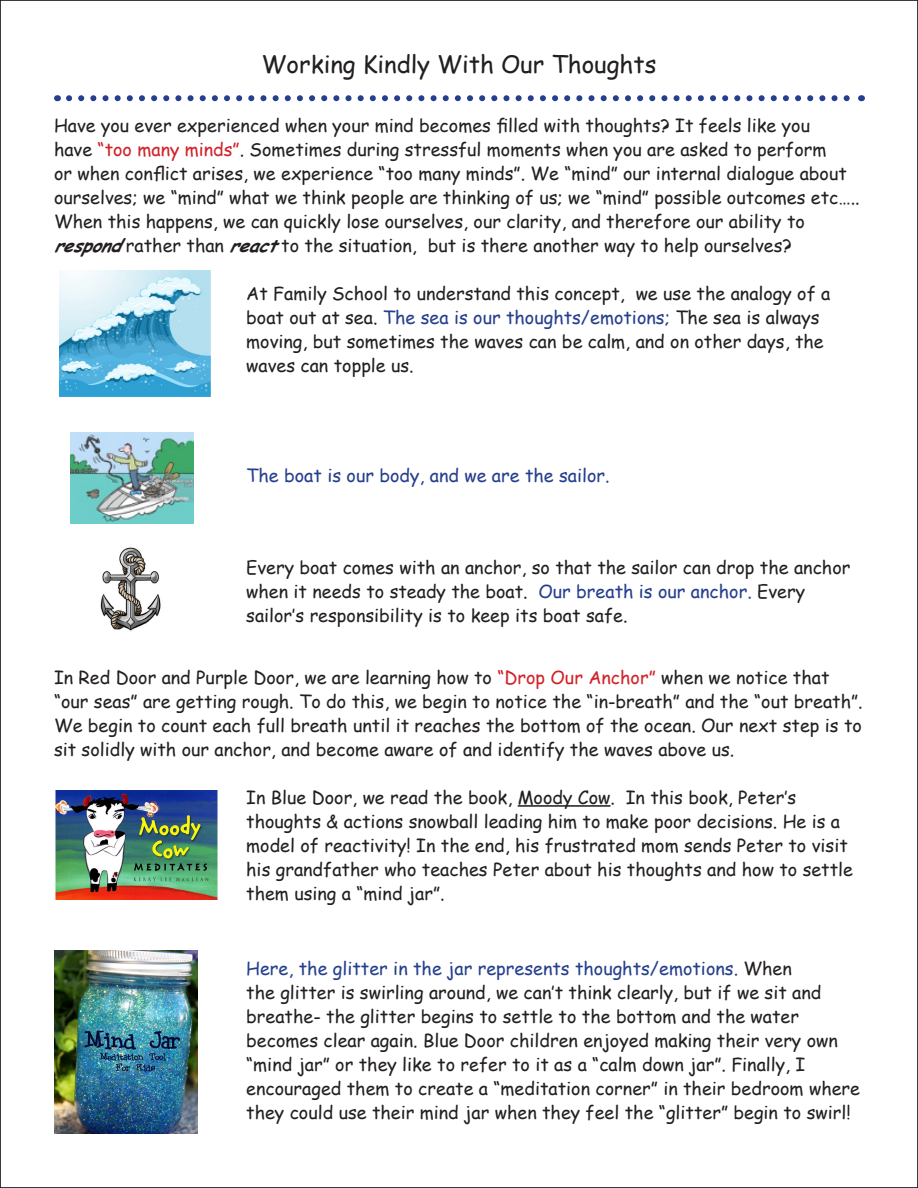
<style>
.page{position:relative;width:918px;height:1188px;background:#fff}
.page>*{position:absolute;margin:0;border:0;box-sizing:border-box;transform-origin:0 0}
.t1{font:24px "Comic Sans MS";color:#231f20}
.t2{font:18px/24px "Comic Sans MS";color:#231f20}
.t3{font:18px "Comic Sans MS";color:#253f8e}
.s1{color:#d1232a}
.s2{font-weight:700;font-style:italic}
.s3{color:#253f8e}
</style>
<div class="page">
<hr style="left:518px;top:805px;width:92px;height:2px;background:#231f20">
<img style="left:59px;top:270px;width:151px;height:126px">
<img style="left:70px;top:433px;width:123px;height:91px">
<img style="left:100px;top:547px;width:61px;height:84px">
<img style="left:55px;top:791px;width:163px;height:109px">
<img style="left:54px;top:950px;width:143px;height:184px">
<svg style="left:69px;top:95px;width:781px;height:6px"></svg>
<p class="t1" style="left:262px;top:47px;width:396px">Working Kindly With Our Thoughts</p>
<p class="t2" style="left:54px;top:113px;width:807px">Have you ever experienced when your mind becomes filled with thoughts? It feels like you<br>have <span class="s1">“too many minds”</span>. Sometimes during stressful moments when you are asked to perform<br>or when conflict arises, we experience “too many minds”. We “mind” our internal dialogue about ourselves; we “mind” what we think people are thinking of us; we “mind” possible outcomes etc…..<br>When this happens, we can quickly lose ourselves, our clarity, and therefore our ability to <span class="s2">respond</span>rather than <span class="s2">react</span>to the situation, but is there another way to help ourselves?</p>
<p class="t2" style="left:246px;top:281px;width:586px">At Family School to understand this concept, we use the analogy of a boat out at sea. <span class="s3">The sea is our thoughts/emotions;</span> The sea is always moving, but sometimes the waves can be calm, and on other days, the waves can topple us.</p>
<p class="t3" style="left:246px;top:462px;width:365px">The boat is our body, and we are the sailor.</p>
<p class="t2" style="left:246px;top:555px;width:606px">Every boat comes with an anchor, so that the sailor can drop the anchor when it needs to steady the boat. <span class="s3">Our breath is our anchor.</span> Every sailor’s responsibility is to keep its boat safe.</p>
<p class="t2" style="left:54px;top:664px;width:810px">In Red Door and Purple Door, we are learning how to <span class="s1">“Drop Our Anchor”</span> when we notice that “our seas” are getting rough. To do this, we begin to notice the “in-breath” and the “out breath”.<br>We begin to count each full breath until it reaches the bottom of the ocean. Our next step is to sit solidly with our anchor, and become aware of and identify the waves above us.</p>
<p class="t2" style="left:246px;top:784px;width:608px">In Blue Door, we read the book, Moody Cow. In this book, Peter’s thoughts &amp; actions snowball leading him to make poor decisions. He is a model of reactivity! In the end, his frustrated mom sends Peter to visit his grandfather who teaches Peter about his thoughts and how to settle them using a “mind jar”.</p>
<p class="t2" style="left:246px;top:955px;width:615px"><span class="s3">Here, the glitter in the jar represents thoughts/emotions.</span> When<br>the glitter is swirling around, we can’t think clearly, but if we sit and breathe- the glitter begins to settle to the bottom and the water becomes clear again. Blue Door children enjoyed making their very own “mind jar” or they like to refer to it as a “calm down jar”. Finally, I encouraged them to create a “meditation corner” in their bedroom where they could use their mind jar when they feel the “glitter” begin to swirl!</p>
</div>
